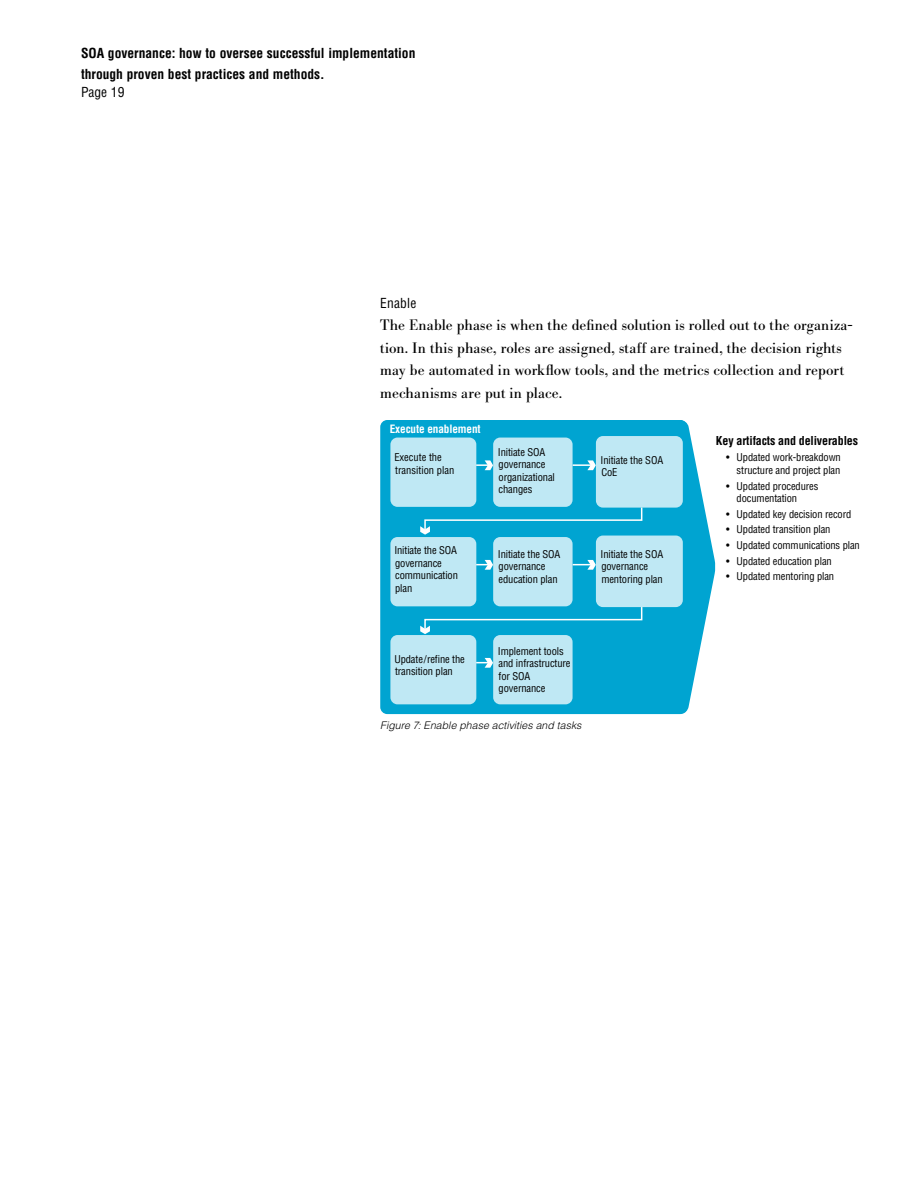
<style>
.page{position:relative;width:918px;height:1188px;background:#fff}
.page>*{position:absolute;margin:0;border:0;box-sizing:border-box;transform-origin:0 0}
.t1{font:15px/22.5px "Bodoni Berthold BQ";letter-spacing:.01em;color:#000}
.t2{font:700 condensed 13.5px/21px "Helvetica";color:#000}
.t3{font:condensed 13.5px "Helvetica";letter-spacing:.01em;color:#000}
.t4{font:700 condensed 12px "Helvetica";letter-spacing:-.01em;color:#000}
.t5{font:700 condensed 11.25px "Helvetica";letter-spacing:-.01em;color:#fff}
.t6{font:condensed 10.5px/12.6px "Helvetica";letter-spacing:-.01em;color:#000}
.t7{font:italic 300 10.5px "Helvetica";letter-spacing:.005em;color:#000}
</style>
<div class="page">
<svg style="left:683px;top:420px;width:32px;height:294px"></svg>
<div style="left:380px;top:420px;width:307px;height:294px;background:#00a4d1;border-radius:7px"></div>
<div style="left:493px;top:438px;width:80px;height:69px;background:#bfe8f4;border-radius:7px"></div>
<div style="left:390px;top:438px;width:86px;height:69px;background:#bfe8f4;border-radius:7px"></div>
<svg style="left:476px;top:460px;width:17px;height:10px"></svg>
<div style="left:596px;top:436px;width:87px;height:72px;background:#bfe8f4;border-radius:7px"></div>
<svg style="left:573px;top:460px;width:23px;height:10px"></svg>
<svg style="left:420px;top:506px;width:223px;height:29px"></svg>
<div style="left:493px;top:537px;width:80px;height:69px;background:#bfe8f4;border-radius:7px"></div>
<div style="left:390px;top:537px;width:86px;height:69px;background:#bfe8f4;border-radius:7px"></div>
<svg style="left:476px;top:560px;width:17px;height:10px"></svg>
<div style="left:493px;top:635px;width:80px;height:69px;background:#bfe8f4;border-radius:7px"></div>
<div style="left:390px;top:635px;width:86px;height:69px;background:#bfe8f4;border-radius:7px"></div>
<svg style="left:476px;top:658px;width:17px;height:10px"></svg>
<div style="left:596px;top:536px;width:87px;height:71px;background:#bfe8f4;border-radius:7px"></div>
<svg style="left:573px;top:560px;width:23px;height:10px"></svg>
<svg style="left:420px;top:606px;width:223px;height:28px"></svg>
<p class="t2" style="left:81px;top:43px;width:336px">SOA governance: how to oversee successful implementation through proven best practices and methods.</p>
<p class="t3" style="left:81px;top:84px;width:44px">Page 19</p>
<p class="t3" style="left:380px;top:294px;width:38px">Enable</p>
<p class="t1" style="left:380px;top:314px;width:474px">The Enable phase is when the defined solution is rolled out to the organiza&shy;tion. In this phase, roles are assigned, staff are trained, the decision rights may be automated in workflow tools, and the metrics collection and report mechanisms are put in place.</p>
<p class="t4" style="left:716px;top:433px;width:144px">Key artifacts and deliverables</p>
<p class="t6" style="left:726px;top:451px;width:116px;text-align:right">• Updated work-breakdown structure and project plan</p>
<p class="t6" style="left:737px;top:479px;width:83px;text-indent:-10px">• Updated procedures documentation</p>
<p class="t6" style="left:726px;top:508px;width:127px">• Updated key decision record</p>
<p class="t6" style="left:726px;top:523px;width:106px">• Updated transition plan</p>
<p class="t6" style="left:726px;top:539px;width:135px">• Updated communications plan</p>
<p class="t6" style="left:726px;top:554px;width:107px">• Updated education plan</p>
<p class="t6" style="left:726px;top:570px;width:110px">• Updated mentoring plan</p>
<p class="t5" style="left:390px;top:422px;width:92px">Execute enablement</p>
<p class="t6" style="left:394px;top:451px;width:61px">Execute the transition plan</p>
<p class="t6" style="left:498px;top:446px;width:59px">Initiate SOA governance organizational changes</p>
<p class="t6" style="left:601px;top:454px;width:64px">Initiate the SOA<br>CoE</p>
<p class="t6" style="left:394px;top:544px;width:65px">Initiate the SOA governance communication plan</p>
<p class="t6" style="left:498px;top:548px;width:64px">Initiate the SOA governance education plan</p>
<p class="t6" style="left:601px;top:548px;width:64px">Initiate the SOA governance mentoring plan</p>
<p class="t6" style="left:394px;top:653px;width:72px">Update/refine the transition plan</p>
<p class="t6" style="left:498px;top:645px;width:74px">Implement tools and infrastructure for SOA governance</p>
<p class="t7" style="left:380px;top:718px;width:203px">Figure 7: Enable phase activities and tasks</p>
</div>
